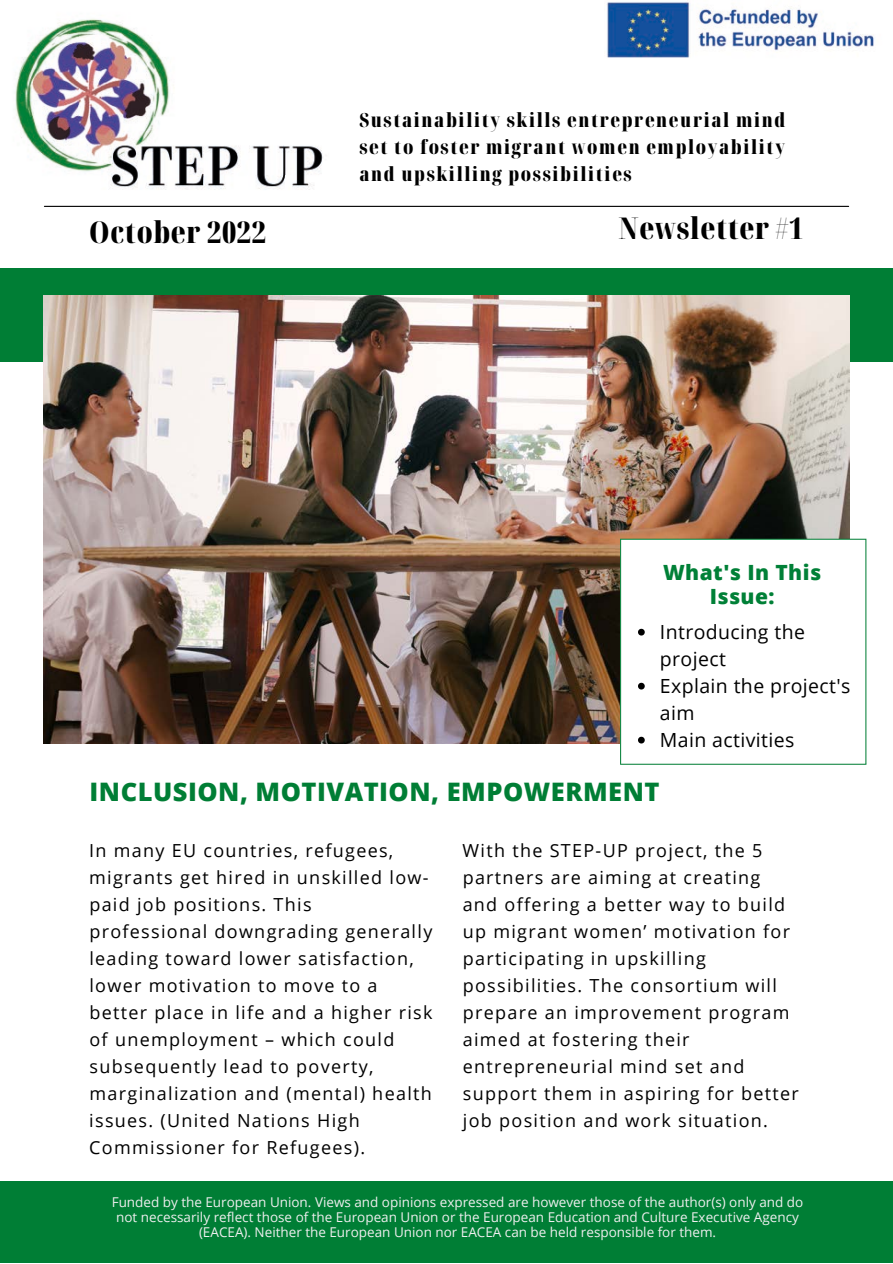
<style>
.page{position:relative;width:893px;height:1264px;background:#fff}
.page>*{position:absolute;margin:0;border:0;box-sizing:border-box;transform-origin:0 0}
.t1{font:900 extra-condensed 30px "Noto Serif Display";letter-spacing:.02em;color:#000}
.t2{font:800 25.5px "Open Sans";letter-spacing:.02em;color:#007e35}
.t3{font:800 21px/24.8px "Open Sans";letter-spacing:.02em;color:#008037;text-align:center}
.t4{font:900 extra-condensed 19.5px/27px "Noto Serif Display";letter-spacing:.08em;color:#000;text-align:justify}
.t5{font:19.5px/27px "Open Sans";letter-spacing:.02em;color:#000}
.t6{font:18px/27px "Open Sans";letter-spacing:.07em;color:#000}
.t7{font:13.5px/14.5px "Open Sans";color:#efefef;text-align:center}
</style>
<div class="page">
<div style="left:0;top:268px;width:892px;height:93px;background:#007e35"></div>
<img style="left:44px;top:295px;width:805px;height:448px">
<hr style="left:44px;top:206px;width:804px;height:1px;background:#000">
<svg style="left:620px;top:538px;width:246px;height:226px"></svg>
<div style="left:0;top:1180px;width:892px;height:82px;background:#007e35"></div>
<img style="left:15px;top:19px;width:308px;height:171px">
<img style="left:606px;top:2px;width:269px;height:56px">
<svg style="left:638px;top:628px;width:6px;height:7px"></svg>
<svg style="left:638px;top:682px;width:6px;height:7px"></svg>
<svg style="left:638px;top:736px;width:6px;height:7px"></svg>
<h1 class="t1" style="left:89px;top:211px;width:178px">October 2022</h1>
<p class="t4" style="left:359px;top:106px;width:427px">Sustainability skills entrepreneurial mind set to foster migrant women employability and upskilling possibilities</p>
<h1 class="t1" style="left:618px;top:207px;width:186px">Newsletter #1</h1>
<p class="t3" style="left:663px;top:559px;width:160px">What's In This<br>Issue:</p>
<p class="t5" style="left:659px;top:618px;width:192px">Introducing the project<br>Explain the project's aim<br>Main activities</p>
<h2 class="t2" style="left:89px;top:774px;width:571px">INCLUSION, MOTIVATION, EMPOWERMENT</h2>
<p class="t6" style="left:89px;top:836px;width:345px">In many EU countries, refugees, migrants get hired in unskilled low&shy;paid job positions. This professional downgrading generally leading toward lower satisfaction, lower motivation to move to a better place in life and a higher risk of unemployment – which could subsequently lead to poverty, marginalization and (mental) health issues. (United Nations High<br>Commissioner for Refugees).</p>
<p class="t6" style="left:462px;top:836px;width:338px">With the STEP-UP project, the 5 partners are aiming at creating and offering a better way to build up migrant women’ motivation for participating in upskilling possibilities. The consortium will prepare an improvement program aimed at fostering their entrepreneurial mind set and support them in aspiring for better job position and work situation.</p>
<p class="t7" style="left:112px;top:1194px;width:693px">Funded by the European Union. Views and opinions expressed are however those of the author(s) only and do not necessarily reflect those of the European Union or the European Education and Culture Executive Agency (EACEA). Neither the European Union nor EACEA can be held responsible for them.</p>
</div>
